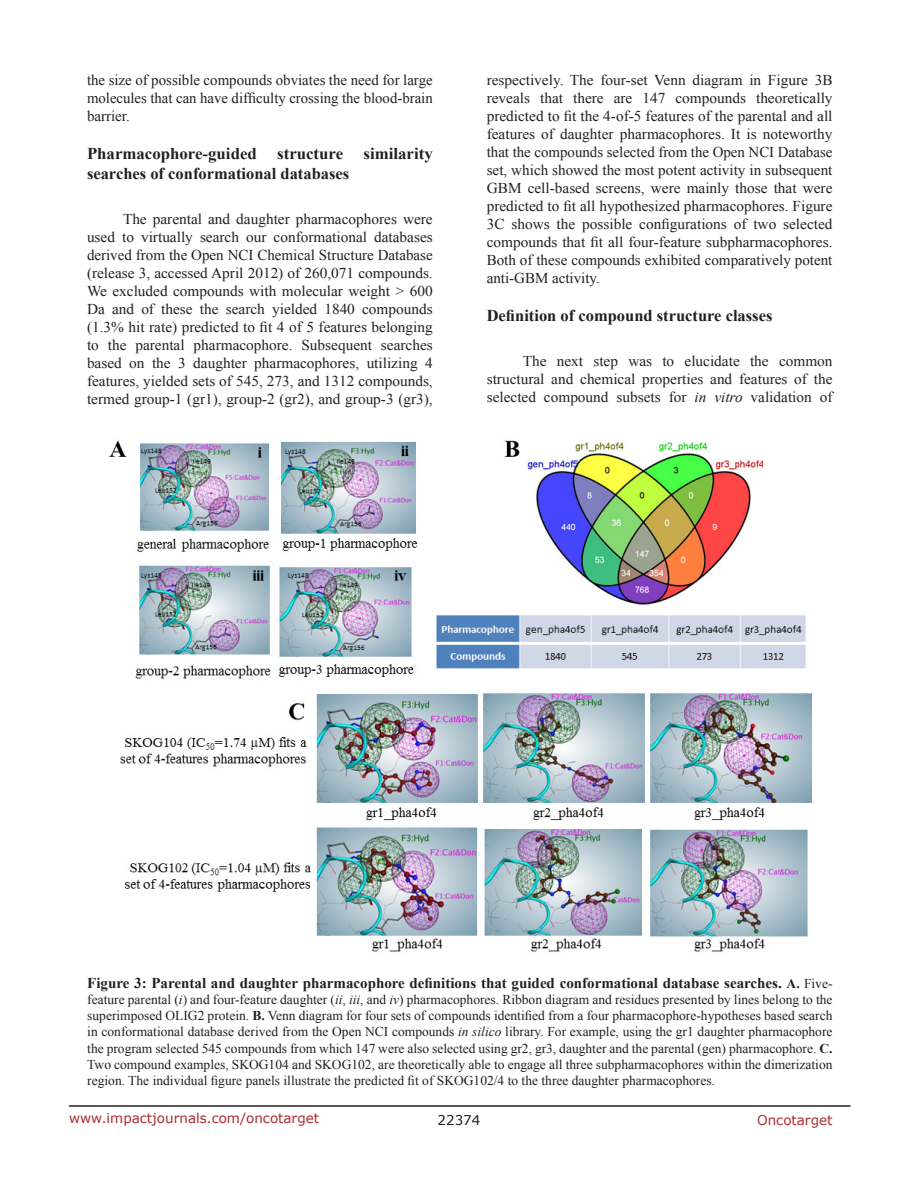
<style>
.page{position:relative;width:918px;height:1188px;background:#fff}
.page>*{position:absolute;margin:0;border:0;box-sizing:border-box;transform-origin:0 0}
.SubHeading{font:700 16.5px/19.8px "Times New Roman";color:#221f22}
.BodyText{font:15px/18px "Times New Roman";color:#221f22;text-align:justify}
.FigureText{font:700 15px "Times New Roman";color:#221f22}
.FigureText-2{font:13.5px/16.2px "Times New Roman";color:#221f22;text-align:justify}
.t1{font:13.5px "Verdana";color:#ac2b31}
.t2{font:13.5px "Verdana";color:#221f22}
.s1{font-style:italic}
.s2{font-size:13.5px}
.s3{font-weight:400;font-size:13.5px}
.s4{font-weight:700}
</style>
<div class="page">
<hr style="left:69px;top:1105px;width:781px;height:2px;background:#231f20">
<img style="left:109px;top:440px;width:703px;height:512px">
<p class="BodyText" style="left:87px;top:71px;width:347px">the size of possible compounds obviates the need for large molecules that can have difficulty crossing the blood-brain barrier.</p>
<p class="SubHeading" style="left:87px;top:143px;width:347px">Pharmacophore-guided structure similarity searches of conformational databases</p>
<p class="BodyText" style="left:87px;top:210px;width:347px;text-indent:36px">The parental and daughter pharmacophores were used to virtually search our conformational databases derived from the Open NCI Chemical Structure Database (release 3, accessed April 2012) of 260,071 compounds.<br>We excluded compounds with molecular weight &gt; 600<br>Da and of these the search yielded 1840 compounds (1.3% hit rate) predicted to fit 4 of 5 features belonging to the parental pharmacophore. Subsequent searches based on the 3 daughter pharmacophores, utilizing 4 features, yielded sets of 545, 273, and 1312 compounds, termed group-1 (gr1), group-2 (gr2), and group-3 (gr3),</p>
<p class="BodyText" style="left:487px;top:71px;width:347px">respectively. The four-set Venn diagram in Figure 3B reveals that there are 147 compounds theoretically predicted to fit the 4-of-5 features of the parental and all features of daughter pharmacophores. It is noteworthy that the compounds selected from the Open NCI Database set, which showed the most potent activity in subsequent GBM cell-based screens, were mainly those that were predicted to fit all hypothesized pharmacophores. Figure 3C shows the possible configurations of two selected compounds that fit all four-feature subpharmacophores.<br>Both of these compounds exhibited comparatively potent anti-GBM activity.</p>
<p class="SubHeading" style="left:487px;top:305px;width:287px">Definition of compound structure classes</p>
<p class="BodyText" style="left:487px;top:352px;width:347px;text-indent:36px">The next step was to elucidate the common structural and chemical properties and features of the selected compound subsets for <span class="s1">in vitro</span> validation of</p>
<p class="FigureText" style="left:87px;top:972px;width:747px">Figure 3: Parental and daughter pharmacophore definitions that guided conformational database searches. <span class="s2">A.</span> <span class="s3">Five-</span></p>
<p class="FigureText-2" style="left:87px;top:991px;width:747px">feature parental (<span class="s1">i</span>) and four-feature daughter (<span class="s1">ii</span>, <span class="s1">iii</span>, and <span class="s1">iv</span>) pharmacophores. Ribbon diagram and residues presented by lines belong to the superimposed OLIG2 protein. <span class="s4">B.</span> Venn diagram for four sets of compounds identified from a four pharmacophore-hypotheses based search in conformational database derived from the Open NCI compounds <span class="s1">in silico</span> library. For example, using the gr1 daughter pharmacophore the program selected 545 compounds from which 147 were also selected using gr2, gr3, daughter and the parental (gen) pharmacophore. <span class="s4">C.<br></span>Two compound examples, SKOG104 and SKOG102, are theoretically able to engage all three subpharmacophores within the dimerization region. The individual figure panels illustrate the predicted fit of SKOG102/4 to the three daughter pharmacophores.</p>
<p class="t1" style="left:69px;top:1109px;width:252px">www.impactjournals.com/oncotarget</p>
<p class="t2" style="left:438px;top:1111px;width:44px">22374</p>
<p class="t1" style="left:757px;top:1111px;width:77px">Oncotarget</p>
</div>
